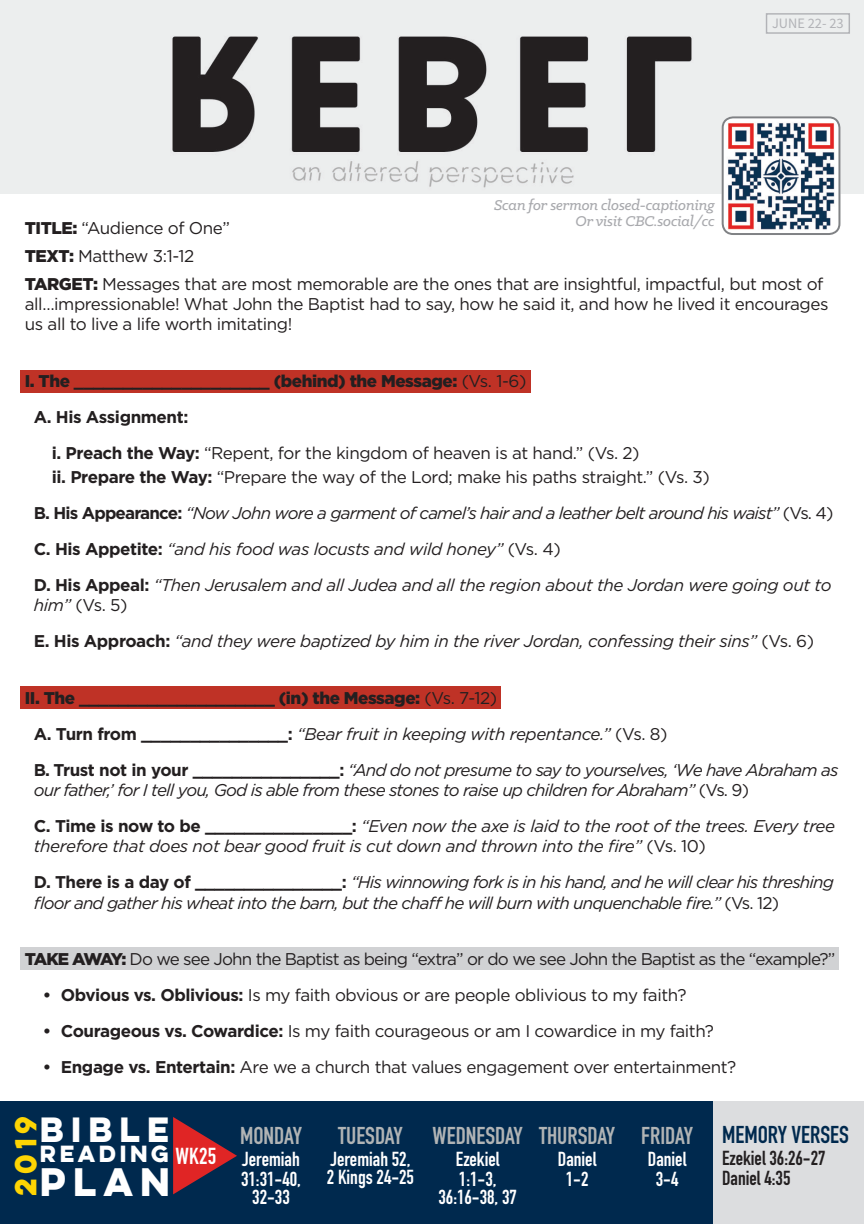
<style>
.page{position:relative;width:864px;height:1224px;background:#fff}
.page>*{position:absolute;margin:0;border:0;box-sizing:border-box;transform-origin:0 0}
.t1{font:700 35.6px "Lulo Clean One";color:#fff}
.t2{font:700 31.4px "Lulo Clean One";color:#fff}
.t3{font:700 27.2px "Lulo Clean One";color:#fed503}
.t4{font:700 24px "DIN Condensed";color:#b1b4b5}
.t5{font:700 24px "DIN Condensed";color:#00294e}
.t6{font:700 21px "Lulo Clean One";letter-spacing:-.055em;color:#fff}
.t7{font:700 20px/18px "DIN Condensed";color:#fff;text-align:center}
.t8{font:700 20px "DIN Condensed";color:#231f20}
.t9{font:17px/20.4px "Gotham";letter-spacing:-.025em;color:#231f20}
.t10{font:italic 17px/20.4px "Gotham";letter-spacing:-.025em;color:#231f20}
.t11{font:italic 17px/20.4px "Gotham";letter-spacing:-.05em;color:#231f20}
.t12{font:900 17px "Gotham";letter-spacing:-.025em;color:#231f20}
.t13{font:17px "Gotham";letter-spacing:-.05em;color:#231f20}
.t14{font:700 17px "Gotham";letter-spacing:-.025em;color:#231f20}
.t15{font:italic 500 16px "Klinic Slab";letter-spacing:-.01em;color:#a8a9ad}
.t16{font:14.4px "Source Sans Pro";color:#b2b3b7}
.s1{font-weight:900}
.s2{font-weight:400}
.s3{font-weight:700}
.s4{font-weight:700;font-style:normal}
.s5{font-style:normal}
.s6{font-weight:900;font-style:normal}
.s7{font-family:"DIN Condensed";font-size:22.8px}
</style>
<div class="page">
<img style="left:0;top:0;width:864px;height:194px">
<div style="left:20px;top:948px;width:819px;height:22px;background:#d1d2d4"></div>
<div style="left:20px;top:686px;width:481px;height:23px;background:#bf3226"></div>
<div style="left:20px;top:370px;width:511px;height:23px;background:#bf3226"></div>
<div style="left:766px;top:13px;width:84px;height:21px;border:1px solid #b2b3b7"></div>
<img style="left:722px;top:116px;width:118px;height:119px">
<div style="left:722px;top:116px;width:118px;height:119px;border:2px solid #808285;border-radius:11px"></div>
<div style="left:711px;top:1101px;width:153px;height:123px;background:#dcdddf"></div>
<div style="left:0;top:1101px;width:713px;height:123px;background:#00294e"></div>
<svg style="left:173px;top:1117px;width:64px;height:77px"></svg>
<p class="t16" style="left:772px;top:14px;width:73px">JUNE 22- 23</p>
<p class="t15" style="left:494px;top:195px;width:222px">Scan for sermon closed-captioning</p>
<p class="t15" style="left:576px;top:211px;width:141px">Or visit CBC.social/cc</p>
<p class="t9" style="left:25px;top:217px;width:207px"><span class="s1">TITLE:</span> “Audience of One”</p>
<p class="t9" style="left:25px;top:245px;width:171px"><span class="s1">TEXT:</span> Matthew 3:1-12</p>
<p class="t9" style="left:25px;top:273px;width:805px"><span class="s1">TARGET:</span> Messages that are most memorable are the ones that are insightful, impactful, but most of all…impressionable! What John the Baptist had to say, how he said it, and how he lived it encourages us all to live a life worth imitating!</p>
<p class="t12" style="left:25px;top:369px;width:503px">I. The ____________________ (behind) the Message: <span class="s2">(Vs. 1-6)</span></p>
<p class="t14" style="left:34px;top:406px;width:156px">A. His Assignment:</p>
<p class="t9" style="left:52px;top:442px;width:589px"><span class="s3">i. Preach the Way:</span> “Repent, for the kingdom of heaven is at hand.” (Vs. 2)</p>
<p class="t9" style="left:52px;top:466px;width:660px"><span class="s3">ii. Prepare the Way:</span> “Prepare the way of the Lord; make his paths straight.” (Vs. 3)</p>
<p class="t11" style="left:34px;top:502px;width:801px"><span class="s4">B. His Appearance:</span> “Now John wore a garment of camel’s hair and a leather belt around his waist” <span class="s5">(Vs. 4)</span></p>
<p class="t10" style="left:34px;top:538px;width:528px"><span class="s4">C. His Appetite:</span> “and his food was locusts and wild honey” <span class="s5">(Vs. 4)</span></p>
<p class="t10" style="left:34px;top:574px;width:799px"><span class="s4">D. His Appeal:</span> “Then Jerusalem and all Judea and all the region about the Jordan were going out to him” <span class="s5">(Vs. 5)</span></p>
<p class="t10" style="left:34px;top:631px;width:782px"><span class="s4">E. His Approach:</span> “and they were baptized by him in the river Jordan, confessing their sins” <span class="s5">(Vs. 6)</span></p>
<p class="t12" style="left:25px;top:686px;width:474px">II. The ____________________ (in) the Message: <span class="s2">(Vs. 7-12)</span></p>
<p class="t10" style="left:34px;top:723px;width:635px"><span class="s4">A. Turn from</span> <span class="s6">_______________</span><span class="s4">:</span> “Bear fruit in keeping with repentance.” <span class="s5">(Vs. 8)</span></p>
<p class="t11" style="left:34px;top:759px;width:806px"><span class="s4">B. Trust not in your</span> <span class="s6">_______________</span><span class="s4">:</span> “And do not presume to say to yourselves, ‘We have Abraham as our father,’ for I tell you, God is able from these stones to raise up children for Abraham” <span class="s5">(Vs. 9)</span></p>
<p class="t10" style="left:34px;top:815px;width:803px"><span class="s4">C. Time is now to be</span> <span class="s6">_______________</span><span class="s4">:</span> “Even now the axe is laid to the root of the trees. Every tree therefore that does not bear good fruit is cut down and thrown into the fire” <span class="s5">(Vs. 10)</span></p>
<p class="t11" style="left:34px;top:872px;width:802px"><span class="s4">D. There is a day of</span> <span class="s6">_______________</span><span class="s4">:</span> “His winnowing fork is in his hand, and he will clear his threshing floor and gather his wheat into the barn, but the chaff he will burn with unquenchable fire.” <span class="s5">(Vs. 12)</span></p>
<p class="t13" style="left:25px;top:948px;width:812px"><span class="s1">TAKE AWAY:</span> Do we see John the Baptist as being “extra” or do we see John the Baptist as the “example?”</p>
<p class="t9" style="left:43px;top:985px;width:645px"><span class="s3">• Obvious vs. Oblivious:</span> Is my faith obvious or are people oblivious to my faith?</p>
<p class="t9" style="left:43px;top:1021px;width:673px"><span class="s3">• Courageous vs. Cowardice:</span> Is my faith courageous or am I cowardice in my faith?</p>
<p class="t9" style="left:43px;top:1057px;width:695px"><span class="s3">• Engage vs. Entertain:</span> Are we a church that values engagement over entertainment?</p>
<p class="t2" style="left:40px;top:1105px;width:138px">BIBLE</p>
<p class="t6" style="left:40px;top:1138px;width:178px">READING<span class="s7">WK25</span></p>
<p class="t3" style="left:5px;top:1196px;width:87px;rotate:-90deg">2019</p>
<p class="t1" style="left:40px;top:1154px;width:140px">PLAN</p>
<p class="t4" style="left:240px;top:1119px;width:63px">MONDAY</p>
<p class="t7" style="left:242px;top:1150px;width:59px">Jeremiah</p>
<p class="t7" style="left:241px;top:1170px;width:61px">31:31-40,<br>32-33</p>
<p class="t4" style="left:338px;top:1119px;width:66px">TUESDAY</p>
<p class="t7" style="left:330px;top:1150px;width:81px">Jeremiah 52,</p>
<p class="t7" style="left:327px;top:1168px;width:89px">2 Kings 24-25</p>
<p class="t4" style="left:433px;top:1119px;width:92px">WEDNESDAY</p>
<p class="t7" style="left:456px;top:1150px;width:45px">Ezekiel</p>
<p class="t7" style="left:439px;top:1170px;width:80px">1:1-3,<br>36:16-38, 37</p>
<p class="t4" style="left:539px;top:1119px;width:78px">THURSDAY</p>
<p class="t7" style="left:558px;top:1150px;width:40px">Daniel</p>
<p class="t7" style="left:566px;top:1170px;width:24px">1-2</p>
<p class="t4" style="left:641px;top:1119px;width:53px">FRIDAY</p>
<p class="t7" style="left:648px;top:1150px;width:40px">Daniel</p>
<p class="t7" style="left:656px;top:1170px;width:24px">3-4</p>
<p class="t5" style="left:722px;top:1118px;width:128px">MEMORY VERSES</p>
<p class="t8" style="left:722px;top:1145px;width:105px">Ezekiel 36:26-27</p>
<p class="t8" style="left:722px;top:1165px;width:70px">Daniel 4:35</p>
</div>
